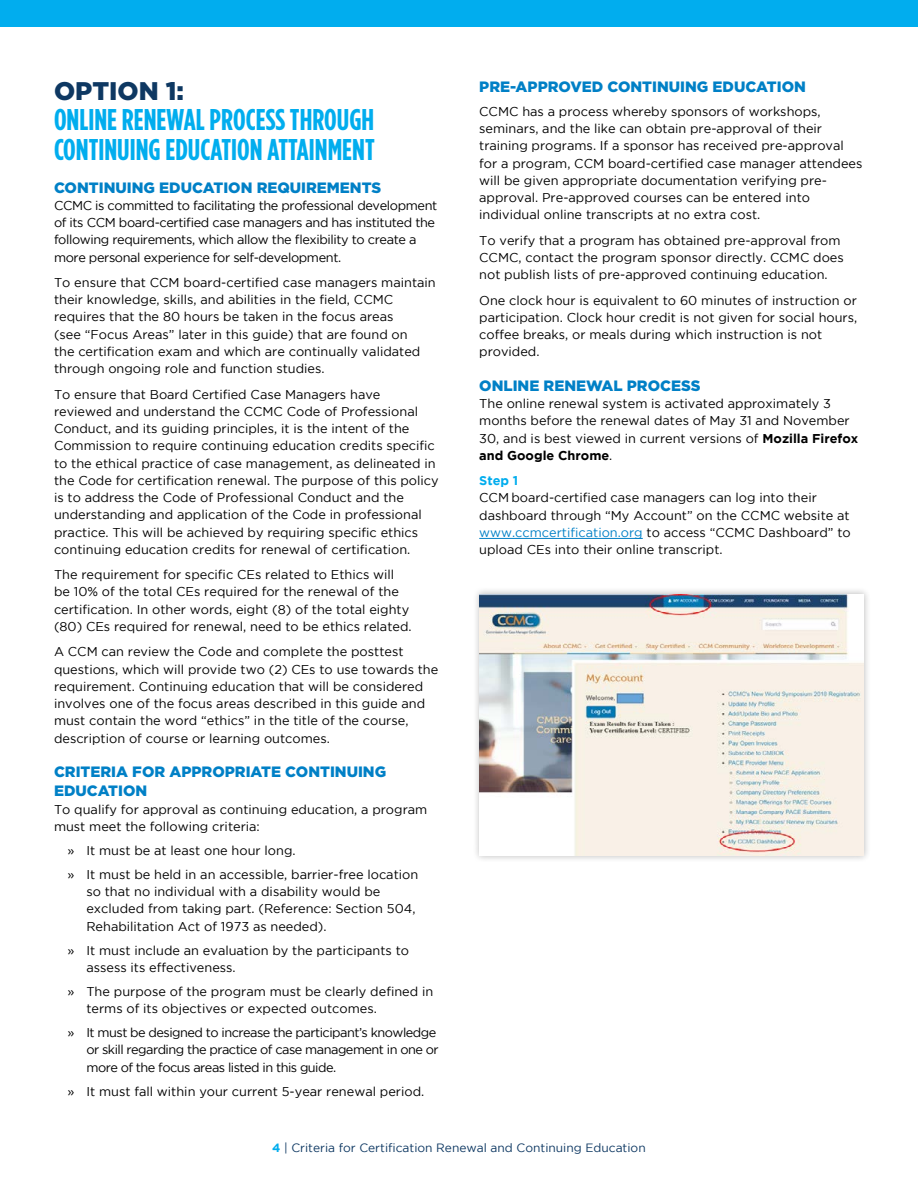
<style>
.page{position:relative;width:918px;height:1188px;background:#fff}
.page>*{position:absolute;margin:0;border:0;box-sizing:border-box;transform-origin:0 0}
.t1{font:700 30px/30px "Gotham Condensed";color:#01adee}
.t2{font:900 25.5px "Gotham";color:#0e3862}
.t3{font:900 15px/19.5px "Gotham";color:#0080c6}
.t4{font:12.75px/17.2px "Gotham";color:#000}
.t5{font:12.75px/17.2px "Gotham";letter-spacing:-.03em;color:#000}
.t6{font:12.75px/17.2px "Gotham";letter-spacing:-.04em;color:#000}
.t7{font:700 12.75px "Gotham";color:#01adee}
.t8{font:12px "Gotham";color:#0e3862}
.s1{font-weight:700}
.s2{color:#0080c6}
.s3{font-weight:700;color:#01adee}
</style>
<div class="page">
<div style="left:0;top:0;width:918px;height:27px;background:#01adee"></div>
<hr style="left:479px;top:538px;width:164px;height:1px;background:#0080c6">
<div style="left:472px;top:587px;width:399px;height:276px;background:#000;opacity:.25"></div>
<img style="left:479px;top:594px;width:385px;height:262px">
<h2 class="t2" style="left:54px;top:76px;width:132px">OPTION 1:</h2>
<h1 class="t1" style="left:54px;top:103px;width:322px">ONLINE RENEWAL PROCESS THROUGH<br>CONTINUING EDUCATION ATTAINMENT</h1>
<p class="t3" style="left:54px;top:177px;width:329px">CONTINUING EDUCATION REQUIREMENTS</p>
<p class="t5" style="left:54px;top:197px;width:385px">CCMC is committed to facilitating the professional development of its CCM board-certified case managers and has instituted the following requirements, which allow the flexibility to create a more personal experience for self-development.</p>
<p class="t4" style="left:54px;top:274px;width:383px">To ensure that CCM board-certified case managers maintain their knowledge, skills, and abilities in the field, CCMC requires that the 80 hours be taken in the focus areas<br>(see “Focus Areas” later in this guide) that are found on<br>the certification exam and which are continually validated through ongoing role and function studies.</p>
<p class="t4" style="left:54px;top:385px;width:386px">To ensure that Board Certified Case Managers have reviewed and understand the CCMC Code of Professional Conduct, and its guiding principles, it is the intent of the Commission to require continuing education credits specific to the ethical practice of case management, as delineated in the Code for certification renewal. The purpose of this policy is to address the Code of Professional Conduct and the understanding and application of the Code in professional practice. This will be achieved by requiring specific ethics continuing education credits for renewal of certification.</p>
<p class="t4" style="left:54px;top:566px;width:359px">The requirement for specific CEs related to Ethics will be 10% of the total CEs required for the renewal of the certification. In other words, eight (8) of the total eighty (80) CEs required for renewal, need to be ethics related.</p>
<p class="t4" style="left:54px;top:643px;width:386px">A CCM can review the Code and complete the posttest questions, which will provide two (2) CEs to use towards the requirement. Continuing education that will be considered involves one of the focus areas described in this guide and must contain the word “ethics” in the title of the course, description of course or learning outcomes.</p>
<p class="t3" style="left:54px;top:761px;width:334px">CRITERIA FOR APPROPRIATE CONTINUING<br>EDUCATION</p>
<p class="t4" style="left:54px;top:800px;width:375px">To qualify for approval as continuing education, a program must meet the following criteria:</p>
<p class="t4" style="left:68px;top:838px;width:352px;line-height:24px">» It must be at least one hour long.<br>» It must be held in an accessible, barrier-free location</p>
<p class="t4" style="left:86px;top:883px;width:331px">so that no individual with a disability would be excluded from taking part. (Reference: Section 504,<br>Rehabilitation Act of 1973 as needed).</p>
<p class="t4" style="left:86px;top:941px;width:324px;text-indent:-19px">» It must include an evaluation by the participants to assess its effectiveness.</p>
<p class="t4" style="left:86px;top:983px;width:348px;text-indent:-19px">» The purpose of the program must be clearly defined in terms of its objectives or expected outcomes.</p>
<p class="t6" style="left:86px;top:1024px;width:354px;text-indent:-19px">» It must be designed to increase the participant’s knowledge or skill regarding the practice of case management in one or more of the focus areas listed in this guide.</p>
<p class="t4" style="left:68px;top:1082px;width:358px">» It must fall within your current 5-year renewal period.</p>
<p class="t3" style="left:479px;top:77px;width:328px">PRE-APPROVED CONTINUING EDUCATION</p>
<p class="t4" style="left:479px;top:103px;width:385px">CCMC has a process whereby sponsors of workshops, seminars, and the like can obtain pre-approval of their training programs. If a sponsor has received pre-approval for a program, CCM board-certified case manager attendees will be given appropriate documentation verifying pre&shy;approval. Pre-approved courses can be entered into individual online transcripts at no extra cost.</p>
<p class="t4" style="left:479px;top:231px;width:366px">To verify that a program has obtained pre-approval from<br>CCMC, contact the program sponsor directly. CCMC does not publish lists of pre-approved continuing education.</p>
<p class="t4" style="left:479px;top:291px;width:380px">One clock hour is equivalent to 60 minutes of instruction or participation. Clock hour credit is not given for social hours, coffee breaks, or meals during which instruction is not provided.</p>
<p class="t3" style="left:479px;top:375px;width:223px">ONLINE RENEWAL PROCESS</p>
<p class="t4" style="left:479px;top:395px;width:381px">The online renewal system is activated approximately 3 months before the renewal dates of May 31 and November 30, and is best viewed in current versions of <span class="s1">Mozilla Firefox and Google Chrome</span>.</p>
<p class="t7" style="left:479px;top:473px;width:41px">Step 1</p>
<p class="t4" style="left:479px;top:489px;width:373px">CCM board-certified case managers can log into their dashboard through “My Account” on the CCMC website at <span class="s2">www.ccmcertification.org</span> to access “CCMC Dashboard” to upload CEs into their online transcript.</p>
<p class="t8" style="left:272px;top:1142px;width:375px"><span class="s3">4</span> | Criteria for Certification Renewal and Continuing Education</p>
</div>
